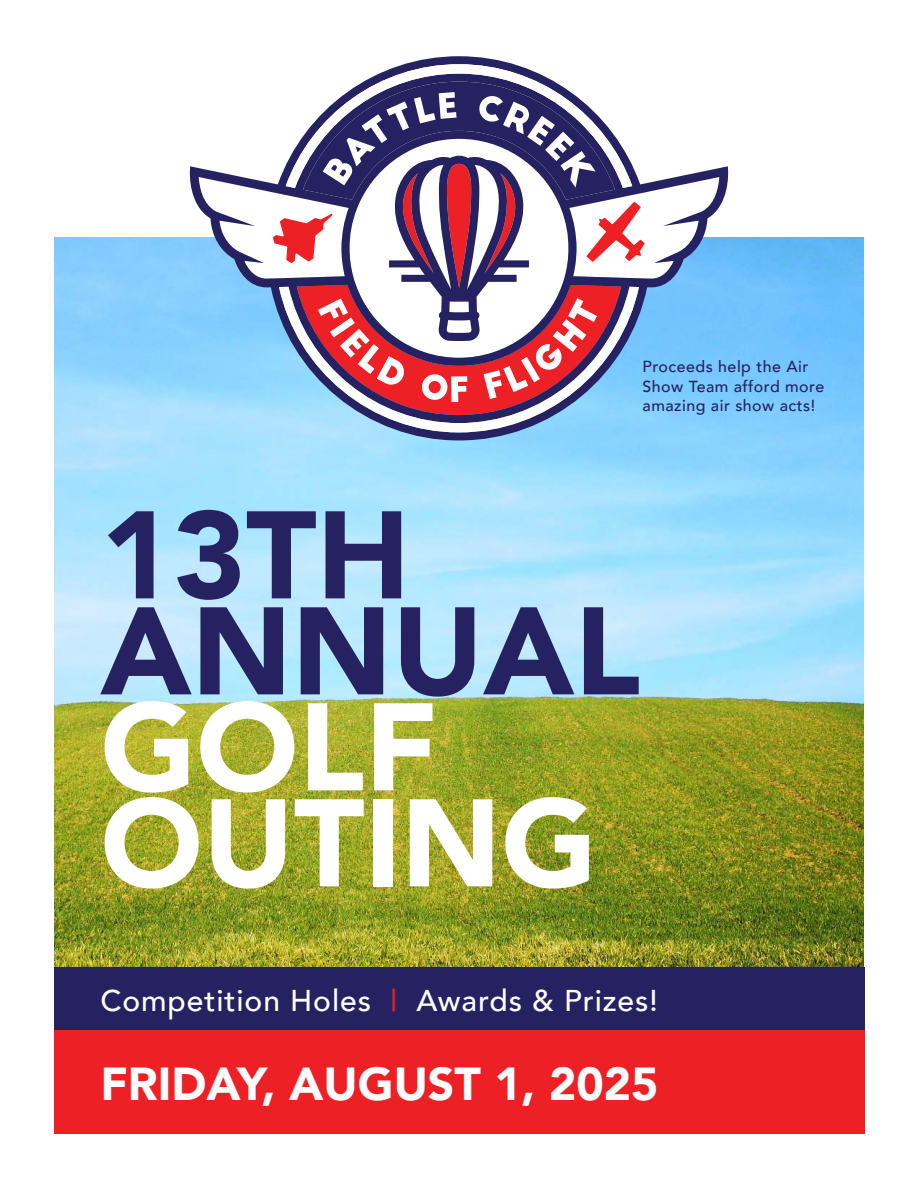
<style>
.page{position:relative;width:918px;height:1188px;background:#fff}
.page>*{position:absolute;margin:0;border:0;box-sizing:border-box;transform-origin:0 0}
.t1{font:900 123px/96px "Avenir";color:#262261}
.t2{font:900 123px/96px "Avenir";color:#fff}
.t3{font:900 46.2px "Avenir";color:#fff}
.t4{font:500 30px "Avenir";letter-spacing:.03em;color:#fff}
.t5{font:500 16.05px/19.2px "Avenir";letter-spacing:.03em;color:#262261}
.s1{color:#ed2026}
</style>
<div class="page">
<img style="left:54px;top:237px;width:810px;height:731px">
<svg style="left:188px;top:56px;width:542px;height:384px"></svg>
<svg style="left:279px;top:415px;width:360px;height:17px"></svg>
<svg style="left:199px;top:64px;width:520px;height:351px"></svg>
<div style="left:54px;top:1030px;width:810px;height:104px;background:#ed2026"></div>
<div style="left:54px;top:968px;width:810px;height:62px;background:#262261"></div>
<p class="t5" style="left:643px;top:359px;width:183px">Proceeds help the Air<br>Show Team afford more amazing air show acts!</p>
<h1 class="t1" style="left:100px;top:517px;width:542px">13TH<br>ANNUAL</h1>
<h1 class="t2" style="left:100px;top:709px;width:498px">GOLF<br>OUTING</h1>
<h3 class="t4" style="left:100px;top:988px;width:559px">Competition Holes <span class="s1">|</span> Awards &amp; Prizes!</h3>
<h2 class="t3" style="left:100px;top:1063px;width:560px">FRIDAY, AUGUST 1, 2025</h2>
</div>
